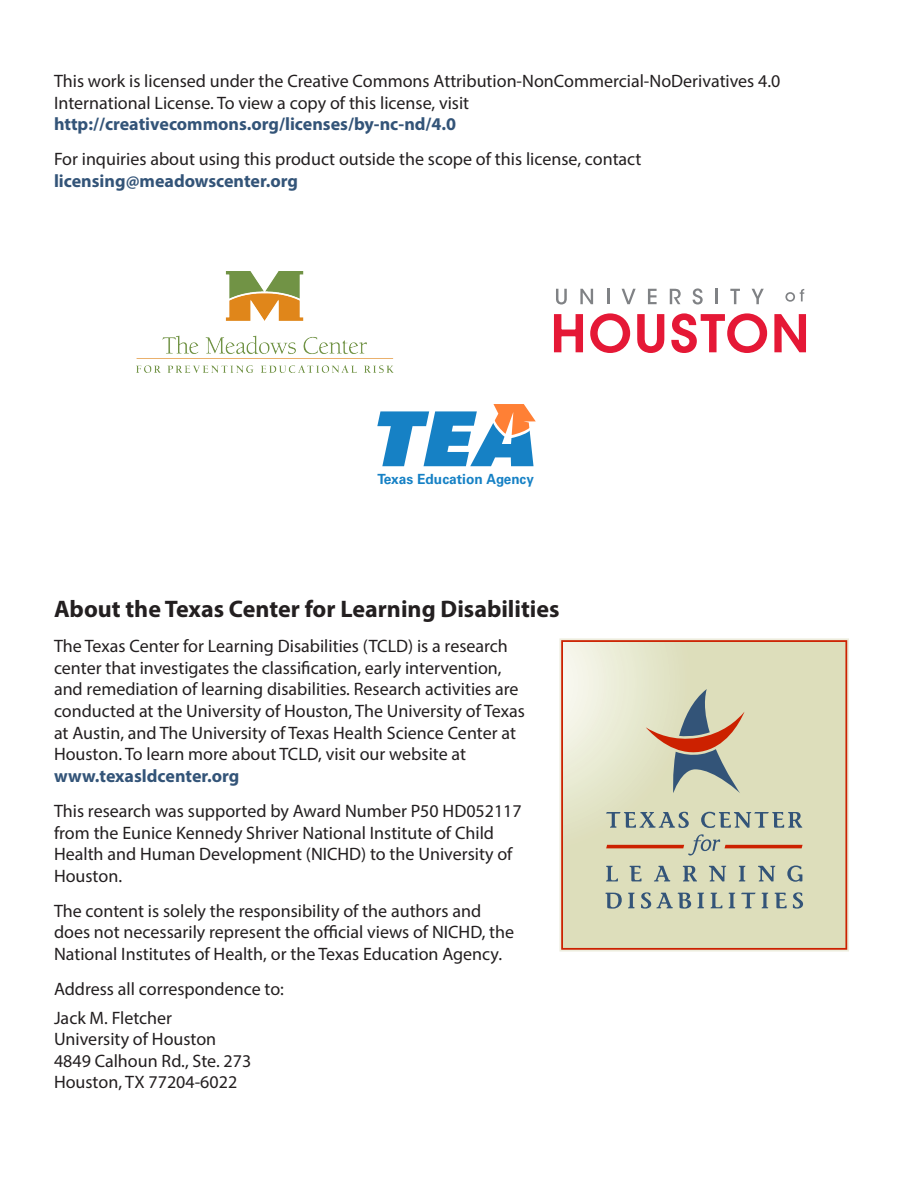
<style>
.page{position:relative;width:918px;height:1188px;background:#fff}
.page>*{position:absolute;margin:0;border:0;box-sizing:border-box;transform-origin:0 0}
.Subheader{font:700 24px "Myriad Pro";color:#231f20}
.Text{font:18px/21.6px "Myriad Pro";color:#231f20}
.t1{font:700 13.95px "Univers";color:#1681c5}
.s1{font-weight:700;color:#335478}
</style>
<div class="page">
<img style="left:137px;top:271px;width:257px;height:101px">
<svg style="left:377px;top:404px;width:159px;height:62px"></svg>
<svg style="left:559px;top:638px;width:290px;height:314px;fill:#ededde"></svg>
<svg style="left:561px;top:640px;width:286px;height:310px;fill:#dddebb"></svg>
<svg style="left:606px;top:812px;width:83px;height:16px"></svg>
<svg style="left:701px;top:812px;width:101px;height:16px"></svg>
<svg style="left:606px;top:834px;width:197px;height:22px"></svg>
<svg style="left:606px;top:866px;width:12px;height:15px"></svg>
<svg style="left:629px;top:866px;width:13px;height:15px"></svg>
<svg style="left:654px;top:866px;width:16px;height:16px"></svg>
<svg style="left:683px;top:866px;width:14px;height:15px"></svg>
<svg style="left:709px;top:866px;width:17px;height:15px"></svg>
<svg style="left:739px;top:866px;width:6px;height:15px"></svg>
<svg style="left:758px;top:866px;width:17px;height:15px"></svg>
<svg style="left:787px;top:866px;width:15px;height:16px"></svg>
<svg style="left:605px;top:893px;width:17px;height:16px"></svg>
<svg style="left:628px;top:893px;width:7px;height:15px"></svg>
<svg style="left:641px;top:892px;width:50px;height:17px"></svg>
<svg style="left:697px;top:893px;width:7px;height:15px"></svg>
<svg style="left:710px;top:893px;width:12px;height:15px"></svg>
<svg style="left:729px;top:893px;width:6px;height:15px"></svg>
<svg style="left:741px;top:893px;width:15px;height:15px"></svg>
<svg style="left:762px;top:893px;width:6px;height:15px"></svg>
<svg style="left:774px;top:893px;width:13px;height:15px"></svg>
<svg style="left:793px;top:892px;width:10px;height:17px"></svg>
<svg style="left:646px;top:689px;width:99px;height:104px"></svg>
<svg style="left:554px;top:313px;width:111px;height:40px"></svg>
<svg style="left:671px;top:313px;width:97px;height:40px"></svg>
<svg style="left:774px;top:314px;width:32px;height:39px"></svg>
<svg style="left:556px;top:289px;width:11px;height:16px"></svg>
<svg style="left:580px;top:289px;width:13px;height:15px"></svg>
<svg style="left:607px;top:289px;width:2px;height:15px"></svg>
<svg style="left:622px;top:289px;width:14px;height:15px"></svg>
<svg style="left:648px;top:289px;width:9px;height:15px"></svg>
<svg style="left:670px;top:289px;width:11px;height:15px"></svg>
<svg style="left:693px;top:288px;width:10px;height:17px"></svg>
<svg style="left:716px;top:289px;width:2px;height:15px"></svg>
<svg style="left:730px;top:289px;width:10px;height:15px"></svg>
<svg style="left:752px;top:289px;width:12px;height:15px"></svg>
<svg style="left:785px;top:289px;width:19px;height:13px"></svg>
<p class="Text" style="left:54px;top:70px;width:728px">This work is licensed under the Creative Commons Attribution-NonCommercial-NoDerivatives 4.0<br>International License. To view a copy of this license, visit <span class="s1">http://creativecommons.org/licenses/by-nc-nd/4.0</span></p>
<p class="Text" style="left:54px;top:148px;width:589px">For inquiries about using this product outside the scope of this license, contact <span class="s1">licensing@meadowscenter.org</span></p>
<p class="t1" style="left:377px;top:471px;width:158px">Texas Education Agency</p>
<p class="Subheader" style="left:54px;top:593px;width:507px">About the Texas Center for Learning Disabilities</p>
<p class="Text" style="left:54px;top:635px;width:472px">The Texas Center for Learning Disabilities (TCLD) is a research center that investigates the classification, early intervention, and remediation of learning disabilities. Research activities are conducted at the University of Houston, The University of Texas at Austin, and The University of Texas Health Science Center at Houston. To learn more about TCLD, visit our website at <span class="s1">www.texasldcenter.org</span></p>
<p class="Text" style="left:54px;top:800px;width:469px">This research was supported by Award Number P50 HD052117 from the Eunice Kennedy Shriver National Institute of Child Health and Human Development (NICHD) to the University of Houston.</p>
<p class="Text" style="left:54px;top:900px;width:462px">The content is solely the responsibility of the authors and does not necessarily represent the official views of NICHD, the<br>National Institutes of Health, or the Texas Education Agency.</p>
<p class="Text" style="left:54px;top:978px;width:232px">Address all correspondence to:</p>
<p class="Text" style="left:54px;top:1006px;width:120px">Jack M. Fletcher</p>
<p class="Text" style="left:54px;top:1028px;width:164px">University of Houston</p>
<p class="Text" style="left:54px;top:1050px;width:199px">4849 Calhoun Rd., Ste. 273</p>
<p class="Text" style="left:54px;top:1071px;width:185px">Houston, TX 77204-6022</p>
</div>
